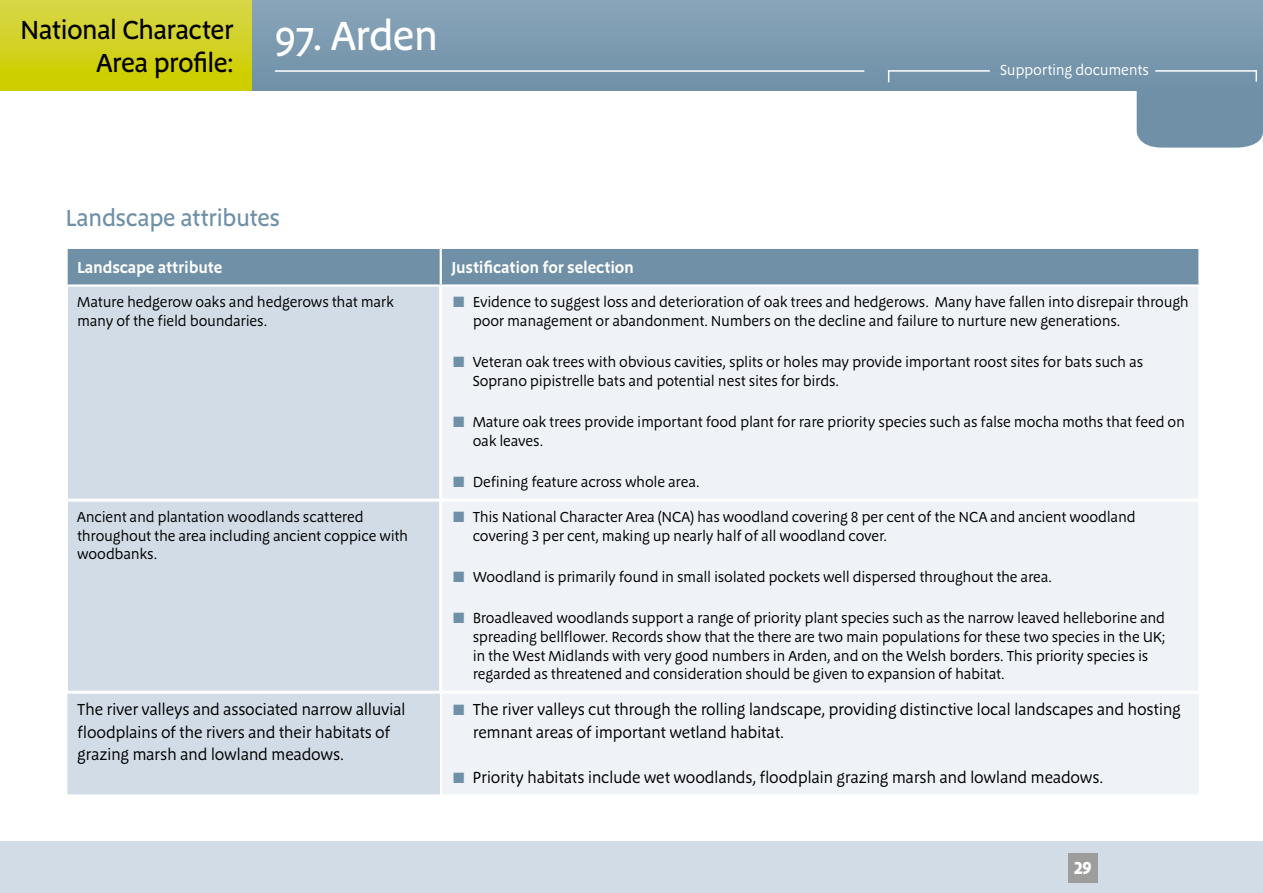
<style>
.page{position:relative;width:1263px;height:893px;background:#fff}
.page>*{position:absolute;margin:0;border:0;box-sizing:border-box;transform-origin:0 0}
.t1{font:500 42px "Megano";letter-spacing:-.03em;color:#fff}
.t2{font:500 27px/33px "Megano";letter-spacing:-.03em;color:#000;text-align:right}
.t3{font:500 24px "Megano";letter-spacing:-.02em;color:#6f90a7}
.t4{font:700 18px "Megano LF";color:#fff}
.t5{font:16.5px/22.5px "Megano";letter-spacing:-.02em;color:#000}
.t6{font:600 16.5px "Megano";letter-spacing:-.01em;color:#fff}
.t7{font:15px/18.8px "Megano TF";letter-spacing:-.015em;color:#000}
.t8{font:15px "Megano";letter-spacing:-.02em;color:#fff}
.s1{color:#6f90a7}
</style>
<div class="page">
<div style="left:0;top:0;width:1263px;height:90px;background:linear-gradient(to bottom,#d7d64d,#cccd00)"></div>
<div style="left:0;top:842px;width:1263px;height:51px;background:#d1dce6"></div>
<div style="left:1137px;top:90px;width:126px;height:58px;background:#6f90a7"></div>
<div style="left:253px;top:0;width:1010px;height:90px;background:#7c9bb0"></div>
<div style="left:1068px;top:853px;width:30px;height:30px;background:#9d9d9c"></div>
<div style="left:68px;top:249px;width:1130px;height:35px;background:#6f90a7"></div>
<div style="left:68px;top:287px;width:371px;height:404px;background:#d1dce6"></div>
<div style="left:442px;top:287px;width:756px;height:404px;background:#eff3f7"></div>
<div style="left:67px;top:692px;width:374px;height:103px;background:#d1dce6"></div>
<div style="left:441px;top:692px;width:758px;height:103px;background:#eff3f7"></div>
<hr style="left:65px;top:499px;width:376px;height:2px;background:#fff">
<hr style="left:441px;top:499px;width:760px;height:2px;background:#fff">
<hr style="left:65px;top:691px;width:376px;height:2px;background:#fff">
<hr style="left:441px;top:691px;width:760px;height:2px;background:#fff">
<hr style="left:440px;top:249px;width:2px;height:35px;background:#fff">
<hr style="left:67px;top:501px;width:373px;height:1px;background:#fff">
<hr style="left:441px;top:501px;width:758px;height:1px;background:#fff">
<hr style="left:65px;top:693px;width:376px;height:1px;background:#fff">
<hr style="left:441px;top:693px;width:760px;height:1px;background:#fff">
<hr style="left:67px;top:693px;width:1px;height:102px;background:#fff">
<hr style="left:440px;top:693px;width:1px;height:102px;background:#fff">
<hr style="left:441px;top:693px;width:1px;height:102px;background:#fff">
<hr style="left:275px;top:70px;width:589px;height:2px;background:#fff">
<hr style="left:888px;top:70px;width:102px;height:2px;background:#fff">
<svg style="left:1255px;top:72px;width:2px;height:10px"></svg>
<hr style="left:1155px;top:70px;width:102px;height:2px;background:#fff">
<h2 class="t2" style="left:20px;top:13px;width:215px">National Character<br>Area profile:</h2>
<h1 class="t1" style="left:275px;top:11px;width:165px">97. Arden</h1>
<p class="t8" style="left:1000px;top:61px;width:150px">Supporting documents</p>
<h3 class="t3" style="left:65px;top:203px;width:216px">Landscape attributes</h3>
<h6 class="t6" style="left:77px;top:257px;width:147px">Landscape attribute</h6>
<h6 class="t6" style="left:451px;top:257px;width:184px">Justification for selection</h6>
<p class="t7" style="left:77px;top:293px;width:318px">Mature hedgerow oaks and hedgerows that mark many of the field boundaries.</p>
<p class="t7" style="left:473px;top:293px;width:718px;text-indent:-21px"><span class="s1">■</span> Evidence to suggest loss and deterioration of oak trees and hedgerows. Many have fallen into disrepair through poor management or abandonment. Numbers on the decline and failure to nurture new generations.</p>
<p class="t7" style="left:473px;top:353px;width:672px;text-indent:-21px"><span class="s1">■</span> Veteran oak trees with obvious cavities, splits or holes may provide important roost sites for bats such as<br>Soprano pipistrelle bats and potential nest sites for birds.</p>
<p class="t7" style="left:473px;top:413px;width:714px;text-indent:-21px"><span class="s1">■</span> Mature oak trees provide important food plant for rare priority species such as false mocha moths that feed on oak leaves.</p>
<p class="t7" style="left:451px;top:473px;width:250px"><span class="s1">■</span> Defining feature across whole area.</p>
<p class="t7" style="left:77px;top:507px;width:332px">Ancient and plantation woodlands scattered throughout the area including ancient coppice with woodbanks.</p>
<p class="t7" style="left:473px;top:507px;width:664px;text-indent:-21px"><span class="s1">■</span> This National Character Area (NCA) has woodland covering 8 per cent of the NCA and ancient woodland covering 3 per cent, making up nearly half of all woodland cover.</p>
<p class="t7" style="left:451px;top:567px;width:602px"><span class="s1">■</span> Woodland is primarily found in small isolated pockets well dispersed throughout the area.</p>
<p class="t7" style="left:473px;top:609px;width:694px;text-indent:-21px"><span class="s1">■</span> Broadleaved woodlands support a range of priority plant species such as the narrow leaved helleborine and spreading bellflower. Records show that the there are two main populations for these two species in the UK; in the West Midlands with very good numbers in Arden, and on the Welsh borders. This priority species is regarded as threatened and consideration should be given to expansion of habitat.</p>
<p class="t5" style="left:77px;top:698px;width:330px">The river valleys and associated narrow alluvial floodplains of the rivers and their habitats of grazing marsh and lowland meadows.</p>
<p class="t5" style="left:473px;top:698px;width:710px;text-indent:-21px"><span class="s1">■</span> The river valleys cut through the rolling landscape, providing distinctive local landscapes and hosting remnant areas of important wetland habitat.</p>
<p class="t5" style="left:451px;top:766px;width:654px"><span class="s1">■</span> Priority habitats include wet woodlands, floodplain grazing marsh and lowland meadows.</p>
<h4 class="t4" style="left:1073px;top:857px;width:20px">29</h4>
</div>
